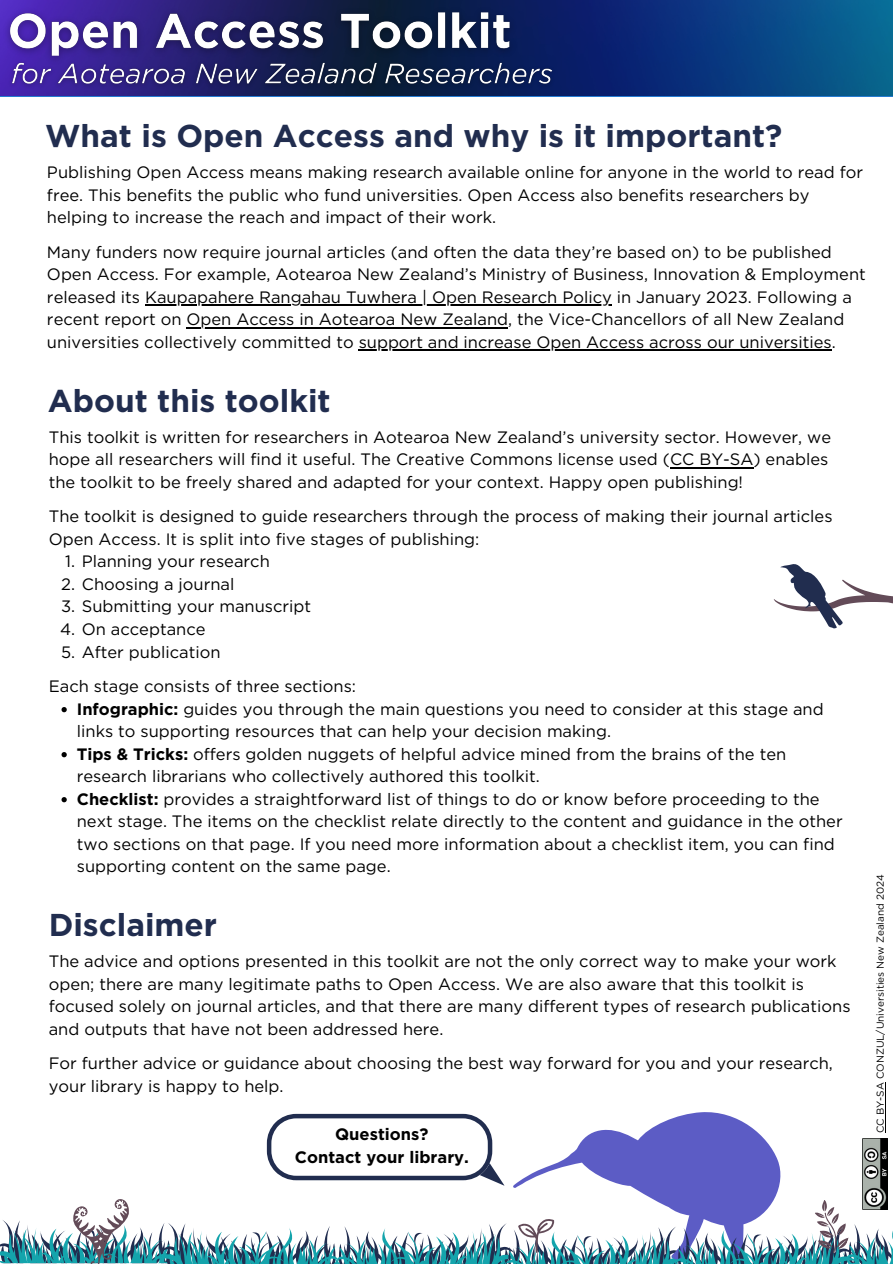
<style>
.page{position:relative;width:893px;height:1264px;background:#fff}
.page>*{position:absolute;margin:0;border:0;box-sizing:border-box;transform-origin:0 0}
.t1{font:700 31.5px "Gotham";color:#212d4f}
.t2{font:16.5px/22.5px "Gotham";color:#000}
.t3{font:700 16.5px/22.5px "Gotham";color:#000;text-align:center}
.t4{font:10.05px "Gotham";color:#000}
.s1{font-weight:700}
</style>
<div class="page">
<img style="left:0;top:0;width:892px;height:96px">
<hr style="left:670px;top:467px;width:83px;height:1px;background:#000">
<svg style="left:61px;top:707px;width:6px;height:5px"></svg>
<svg style="left:61px;top:752px;width:6px;height:5px"></svg>
<svg style="left:61px;top:797px;width:6px;height:5px"></svg>
<img style="left:0;top:0;width:523px;height:70px">
<img style="left:4px;top:55px;width:558px;height:39px">
<hr style="left:145px;top:304px;width:467px;height:2px;background:#000">
<svg style="left:186px;top:327px;width:14px;height:1px"></svg>
<hr style="left:200px;top:327px;width:308px;height:1px;background:#000">
<hr style="left:358px;top:349px;width:473px;height:2px;background:#000">
<svg style="left:0;top:1109px;width:892px;height:155px"></svg>
<svg style="left:773px;top:564px;width:119px;height:65px"></svg>
<img style="left:862px;top:1138px;width:25px;height:71px">
<hr style="left:884px;top:1082px;width:1px;height:50px;background:#000">
<p class="t1" style="left:45px;top:117px;width:738px">What is Open Access and why is it important?</p>
<p class="t2" style="left:47px;top:161px;width:817px">Publishing Open Access means making research available online for anyone in the world to read for free. This benefits the public who fund universities. Open Access also benefits researchers by helping to increase the reach and impact of their work.</p>
<h5 class="t2" style="left:47px;top:240px;width:820px">Many funders now require journal articles (and often the data they’re based on) to be published<br>Open Access. For example, Aotearoa New Zealand’s Ministry of Business, Innovation &amp; Employment released its Kaupapahere Rangahau Tuwhera | Open Research Policy in January 2023. Following a</h5>
<p class="t2" style="left:47px;top:308px;width:798px">recent report on Open Access in Aotearoa New Zealand, the Vice-Chancellors of all New Zealand</p>
<p class="t2" style="left:47px;top:330px;width:790px">universities collectively committed to support and increase Open Access across our universities.</p>
<p class="t1" style="left:48px;top:382px;width:284px">About this toolkit</p>
<p class="t2" style="left:49px;top:425px;width:783px">This toolkit is written for researchers in Aotearoa New Zealand’s university sector. However, we hope all researchers will find it useful. The Creative Commons license used (CC BY-SA) enables the toolkit to be freely shared and adapted for your context. Happy open publishing!</p>
<h2 class="t2" style="left:49px;top:505px;width:785px">The toolkit is designed to guide researchers through the process of making their journal articles<br>Open Access. It is split into five stages of publishing:</h2>
<h5 class="t2" style="left:65px;top:550px;width:206px">1. Planning your research</h5>
<h5 class="t2" style="left:61px;top:572px;width:175px">2. Choosing a journal</h5>
<h2 class="t2" style="left:61px;top:595px;width:252px">3. Submitting your manuscript</h2>
<h5 class="t2" style="left:60px;top:617px;width:147px">4. On acceptance</h5>
<h5 class="t2" style="left:61px;top:640px;width:161px">5. After publication</h5>
<p class="t2" style="left:49px;top:674px;width:309px">Each stage consists of three sections:</p>
<p class="t2" style="left:77px;top:697px;width:748px"><span class="s1">Infographic:</span> guides you through the main questions you need to consider at this stage and links to supporting resources that can help your decision making.</p>
<p class="t2" style="left:77px;top:742px;width:711px"><span class="s1">Tips &amp; Tricks:</span> offers golden nuggets of helpful advice mined from the brains of the ten research librarians who collectively authored this toolkit.</p>
<p class="t2" style="left:77px;top:787px;width:767px"><span class="s1">Checklist:</span> provides a straightforward list of things to do or know before proceeding to the next stage. The items on the checklist relate directly to the content and guidance in the other two sections on that page. If you need more information about a checklist item, you can find supporting content on the same page.</p>
<h5 class="t1" style="left:49px;top:906px;width:170px">Disclaimer</h5>
<p class="t2" style="left:49px;top:950px;width:803px">The advice and options presented in this toolkit are not the only correct way to make your work open; there are many legitimate paths to Open Access. We are also aware that this toolkit is focused solely on journal articles, and that there are many different types of research publications and outputs that have not been addressed here.</p>
<h2 class="t2" style="left:49px;top:1052px;width:785px">For further advice or guidance about choosing the best way forward for you and your research, your library is happy to help.</h2>
<h5 class="t3" style="left:295px;top:1122px;width:175px">Questions?<br>Contact your library.</h5>
<p class="t4" style="left:874px;top:1132px;width:260px;rotate:-90deg">CC BY-SA CONZUL/Universities New Zealand 2024</p>
</div>
